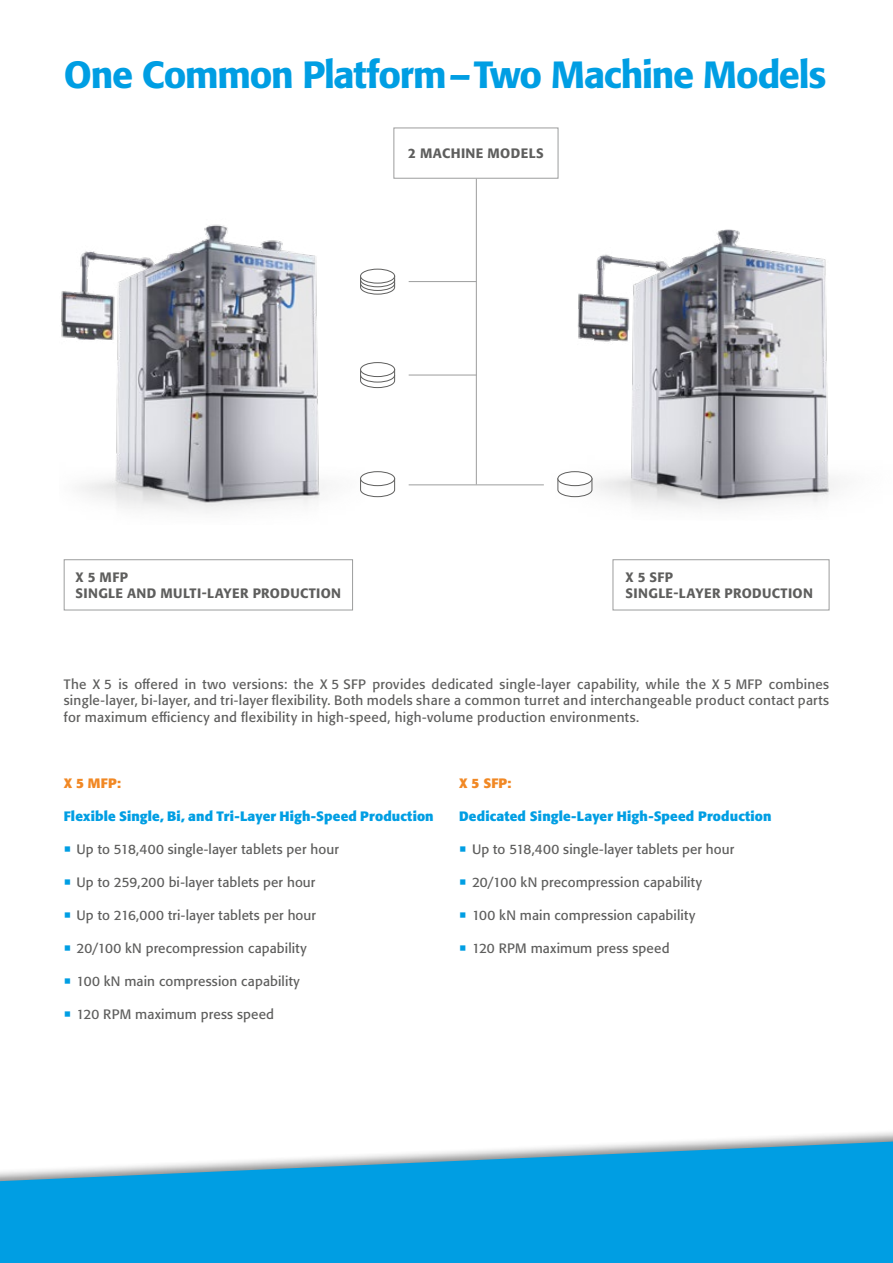
<style>
.page{position:relative;width:893px;height:1263px;background:#fff}
.page>*{position:absolute;margin:0;border:0;box-sizing:border-box;transform-origin:0 0}
.t1{font:500 37.5px "Formata Pro";letter-spacing:-.035em;color:#009ee3}
.t2{font:13.5px/16.5px "Formata Pro";letter-spacing:.01em;color:#5e5e5d;text-align:justify}
.t3{font:700 13.5px "Formata Pro";letter-spacing:.01em;color:#009ee3}
.t4{font:500 13.5px/16.2px "Formata Pro";letter-spacing:.03em;color:#5e5e5d}
.t5{font:700 13.5px "Formata Pro";letter-spacing:.01em;color:#f18824}
</style>
<div class="page">
<svg style="left:0;top:1132px;width:893px;height:131px;fill:#009ee3"></svg>
<img style="left:489px;top:229px;width:349px;height:280px">
<img style="left:61px;top:224px;width:304px;height:289px">
<div style="left:361px;top:269px;width:34px;height:14px;background:#fff;border-radius:50%"></div>
<div style="left:360px;top:269px;width:35px;height:14px;border:1px solid #5e5e5d;border-radius:50%"></div>
<svg style="left:360px;top:276px;width:35px;height:19px"></svg>
<div style="left:361px;top:363px;width:34px;height:14px;background:#fff;border-radius:50%"></div>
<div style="left:360px;top:362px;width:35px;height:15px;border:1px solid #5e5e5d;border-radius:50%"></div>
<svg style="left:360px;top:369px;width:35px;height:19px"></svg>
<svg style="left:360px;top:480px;width:35px;height:17px"></svg>
<div style="left:361px;top:472px;width:34px;height:14px;background:#fff;border-radius:50%"></div>
<div style="left:360px;top:471px;width:35px;height:15px;border:1px solid #5e5e5d;border-radius:50%"></div>
<svg style="left:557px;top:478px;width:35px;height:19px"></svg>
<div style="left:558px;top:472px;width:34px;height:14px;background:#fff;border-radius:50%"></div>
<div style="left:558px;top:471px;width:34px;height:15px;border:1px solid #5e5e5d;border-radius:50%"></div>
<hr style="left:476px;top:179px;width:1px;height:305px;background:#9c9d9d">
<hr style="left:409px;top:484px;width:135px;height:1px;background:#9c9d9d">
<hr style="left:409px;top:375px;width:67px;height:1px;background:#9c9d9d">
<hr style="left:409px;top:281px;width:67px;height:1px;background:#9c9d9d">
<div style="left:393px;top:128px;width:165px;height:51px;border:1px solid #9c9d9d"></div>
<div style="left:613px;top:559px;width:216px;height:51px;border:1px solid #9c9d9d"></div>
<div style="left:64px;top:559px;width:289px;height:51px;border:1px solid #9c9d9d"></div>
<h1 class="t1" style="left:64px;top:51px;width:764px">One Common Platform–Two Machine Models</h1>
<p class="t4" style="left:408px;top:145px;width:137px">2 MACHINE MODELS</p>
<p class="t4" style="left:76px;top:569px;width:267px">X 5 MFP<br>SINGLE AND MULTI-LAYER PRODUCTION</p>
<p class="t4" style="left:626px;top:569px;width:189px">X 5 SFP<br>SINGLE-LAYER PRODUCTION</p>
<p class="t2" style="left:64px;top:676px;width:767px">The X 5 is offered in two versions: the X 5 SFP provides dedicated single-layer capability, while the X 5 MFP combines single-layer, bi-layer, and tri-layer flexibility. Both models share a common turret and interchangeable product contact parts for maximum efficiency and flexibility in high-speed, high-volume production environments.</p>
<p class="t5" style="left:64px;top:774px;width:59px">X 5 MFP:</p>
<p class="t3" style="left:64px;top:807px;width:371px">Flexible Single, Bi, and Tri-Layer High-Speed Production</p>
<p class="t2" style="left:77px;top:840px;width:264px">Up to 518,400 single-layer tablets per hour</p>
<p class="t2" style="left:77px;top:873px;width:240px">Up to 259,200 bi-layer tablets per hour</p>
<p class="t2" style="left:77px;top:906px;width:241px">Up to 216,000 tri-layer tablets per hour</p>
<p class="t2" style="left:77px;top:939px;width:232px">20/100 kN precompression capability</p>
<p class="t2" style="left:77px;top:972px;width:225px">100 kN main compression capability</p>
<p class="t2" style="left:77px;top:1005px;width:199px">120 RPM maximum press speed</p>
<p class="t5" style="left:459px;top:774px;width:54px">X 5 SFP:</p>
<p class="t3" style="left:459px;top:807px;width:314px">Dedicated Single-Layer High-Speed Production</p>
<p class="t2" style="left:472px;top:841px;width:264px">Up to 518,400 single-layer tablets per hour</p>
<p class="t2" style="left:472px;top:874px;width:232px">20/100 kN precompression capability</p>
<p class="t2" style="left:472px;top:906px;width:225px">100 kN main compression capability</p>
<p class="t2" style="left:472px;top:939px;width:199px">120 RPM maximum press speed</p>
</div>
